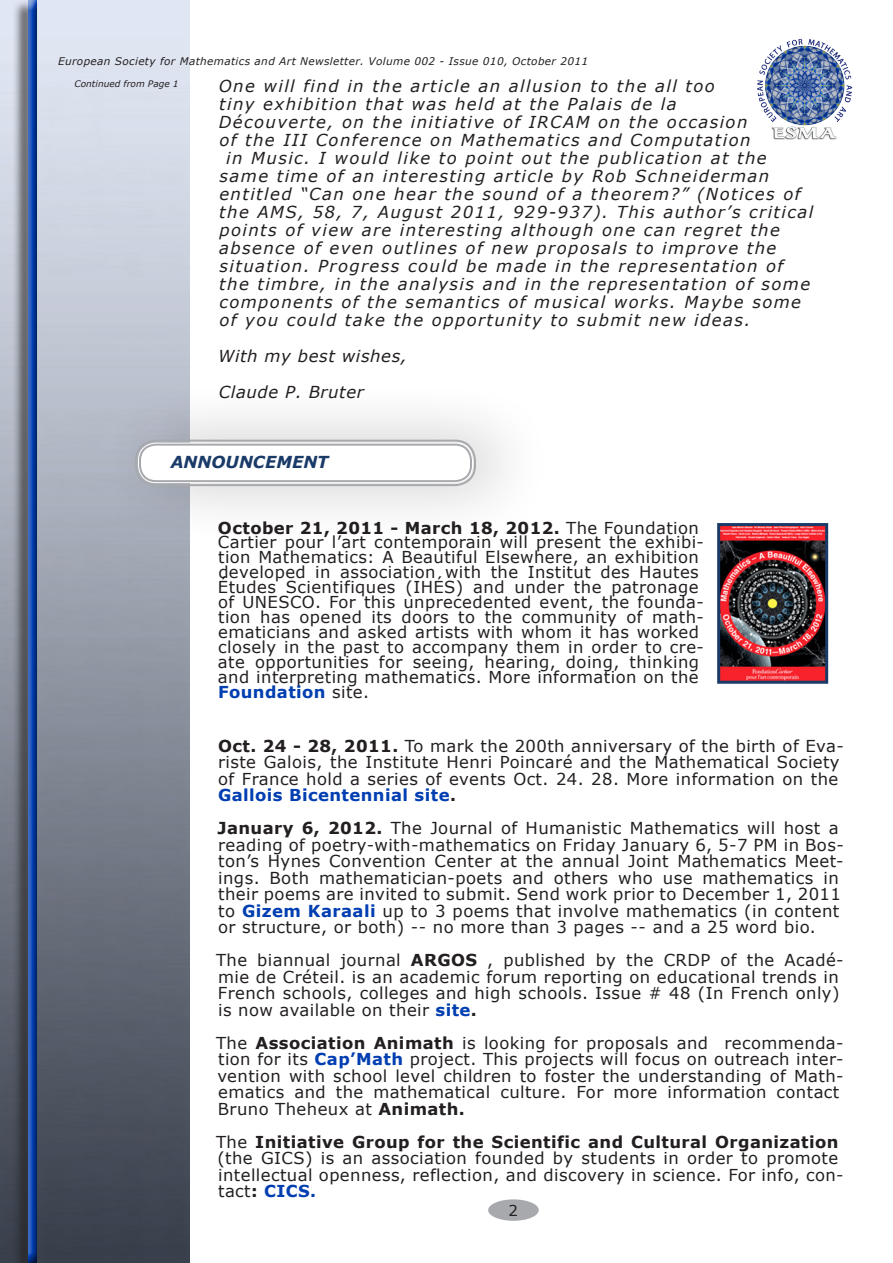
<style>
.page{position:relative;width:893px;height:1263px;background:#fff}
.page>*{position:absolute;margin:0;border:0;box-sizing:border-box;transform-origin:0 0}
.t1{font:16.5px/16.5px "Verdana";letter-spacing:.025em;color:#231f20}
.t2{font:italic 16.5px "Verdana";letter-spacing:.085em;color:#231f20}
.t3{font:italic 16.5px/36px "Verdana";letter-spacing:.035em;color:#231f20}
.t4{font:italic 700 16.5px "Verdana";color:#1a3a68}
.t5{font:15px "Verdana";color:#231f20}
.t6{font:italic 10.5px "Verdana";letter-spacing:.035em;color:#231f20}
.t7{font:italic 9px "Verdana";color:#231f20}
.s1{font-weight:700}
.s2{font-weight:700;color:#003eb1}
</style>
<div class="page">
<img style="left:0;top:0;width:189px;height:1263px">
<div style="left:12px;top:0;width:26px;height:1263px;background:#231f20;opacity:.75"></div>
<div style="left:27px;top:0;width:12px;height:1263px;background:#231f20;opacity:.75"></div>
<img style="left:757px;top:39px;width:96px;height:101px">
<img style="left:721px;top:527px;width:103px;height:153px">
<div style="left:717px;top:523px;width:111px;height:161px;border:3px solid #1a3a68"></div>
<div style="left:488px;top:1199px;width:51px;height:22px;background:#a8a9ad;border-radius:50%"></div>
<div style="left:100px;top:379px;width:455px;height:167px;background:#231f20;opacity:.25"></div>
<div style="left:138px;top:443px;width:335px;height:40px;background:#fff;border-radius:18px"></div>
<div style="left:135px;top:440px;width:341px;height:46px;border:2px solid #a8a9ad;border-radius:20px"></div>
<div style="left:139px;top:444px;width:333px;height:38px;border:2px solid #a8a9ad;border-radius:16px"></div>
<p class="t6" style="left:58px;top:55px;width:532px">European Society for Mathematics and Art Newsletter. Volume 002 - Issue 010, October 2011</p>
<p class="t7" style="left:75px;top:78px;width:106px">Continued from Page 1</p>
<p class="t2" style="left:219px;top:76px;width:497px">One will find in the article an allusion to the all too</p>
<p class="t2" style="left:219px;top:94px;width:459px">tiny exhibition that was held at the Palais de la</p>
<p class="t2" style="left:219px;top:112px;width:530px">Découverte, on the initiative of IRCAM on the occasion</p>
<p class="t2" style="left:219px;top:130px;width:533px">of the III Conference on Mathematics and Computation</p>
<p class="t2" style="left:226px;top:148px;width:542px">in Music. I would like to point out the publication at the</p>
<p class="t2" style="left:220px;top:166px;width:551px">same time of an interesting article by Rob Schneiderman</p>
<p class="t2" style="left:219px;top:184px;width:583px">entitled “Can one hear the sound of a theorem?” (Notices of</p>
<p class="t2" style="left:219px;top:202px;width:595px">the AMS, 58, 7, August 2011, 929-937). This author’s critical</p>
<p class="t2" style="left:219px;top:220px;width:562px">points of view are interesting although one can regret the</p>
<p class="t2" style="left:219px;top:238px;width:559px">absence of even outlines of new proposals to improve the</p>
<p class="t2" style="left:220px;top:256px;width:565px">situation. Progress could be made in the representation of</p>
<p class="t2" style="left:219px;top:274px;width:592px">the timbre, in the analysis and in the representation of some</p>
<p class="t2" style="left:219px;top:292px;width:583px">components of the semantics of musical works. Maybe some</p>
<p class="t2" style="left:219px;top:310px;width:532px">of you could take the opportunity to submit new ideas.</p>
<p class="t3" style="left:218px;top:338px;width:190px">With my best wishes,<br>Claude P. Bruter</p>
<p class="t4" style="left:171px;top:451px;width:159px">ANNOUNCEMENT</p>
<p class="t1" style="left:218px;top:519px;width:488px;line-height:15px"><span class="s1">October 21, 2011 - March 18, 2012.</span> The Foundation Cartier pour l’art contemporain will present the exhibi&shy;tion Mathematics: A Beautiful Elsewhere, an exhibition developed in association with the Institut des Hautes Études Scientifiques (IHÉS) and under the patronage of UNESCO. For this unprecedented event, the founda&shy;tion has opened its doors to the community of math&shy;ematicians and asked artists with whom it has worked closely in the past to accompany them in order to cre&shy;ate opportunities for seeing, hearing, doing, thinking and interpreting mathematics. More information on the <span class="s2">Foundation</span> site.</p>
<p class="t1" style="left:218px;top:737px;width:627px"><span class="s1">Oct. 24 - 28, 2011.</span> To mark the 200th anniversary of the birth of Eva&shy;riste Galois, the Institute Henri Poincaré and the Mathematical Society of France hold a series of events Oct. 24. 28. More information on the <span class="s2">Gallois Bicentennial site</span><span class="s1">.</span></p>
<p class="t1" style="left:217px;top:819px;width:628px"><span class="s1">January 6, 2012.</span> The Journal of Humanistic Mathematics will host a reading of poetry-with-mathematics on Friday January 6, 5-7 PM in Bos&shy;ton’s Hynes Convention Center at the annual Joint Mathematics Meet&shy;ings. Both mathematician-poets and others who use mathematics in their poems are invited to submit. Send work prior to December 1, 2011 to <span class="s2">Gizem Karaali</span> up to 3 poems that involve mathematics (in content or structure, or both) -- no more than 3 pages -- and a 25 word bio.</p>
<p class="t1" style="left:216px;top:951px;width:629px">The biannual journal <span class="s1">ARGOS</span> , published by the CRDP of the Acadé&shy;mie de Créteil. is an academic forum reporting on educational trends in French schools, colleges and high schools. Issue # 48 (In French only) is now available on their <span class="s2">site</span><span class="s1">.</span></p>
<p class="t1" style="left:216px;top:1034px;width:629px">The <span class="s1">Association Animath</span> is looking for proposals and recommenda&shy;tion for its <span class="s2">Cap’Math</span> project. This projects will focus on outreach inter&shy;vention with school level children to foster the understanding of Math&shy;ematics and the mathematical culture. For more information contact Bruno Theheux at <span class="s1">Animath.</span></p>
<p class="t1" style="left:216px;top:1133px;width:629px">The <span class="s1">Initiative Group for the Scientific and Cultural Organization </span>(the GICS) is an association founded by students in order to promote intellectual openness, reflection, and discovery in science. For info, con&shy;tact<span class="s1">:</span> <span class="s2">CICS.</span></p>
<p class="t5" style="left:508px;top:1201px;width:11px">2</p>
</div>
